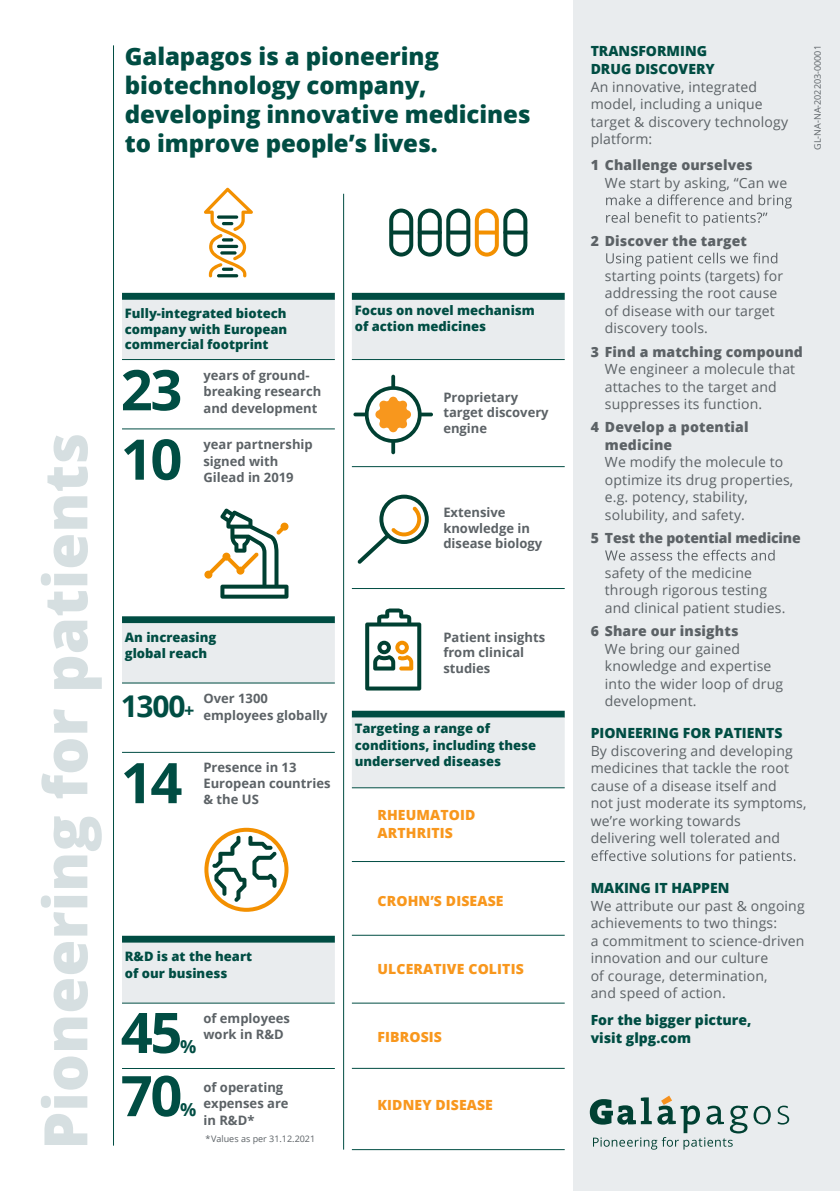
<style>
.page{position:relative;width:840px;height:1191px;background:#fff}
.page>*{position:absolute;margin:0;border:0;box-sizing:border-box;transform-origin:0 0}
.t1{font:800 60px "Open Sans";color:#d6dfe1}
.t2{font:700 56px/69.4px "Open Sans";letter-spacing:-.04em;color:#004d43}
.t3{font:700 30px "Open Sans";color:#004d43}
.t4{font:800 24px/28.8px "Open Sans";letter-spacing:-.005em;color:#004d43}
.t5{font:700 18px "Open Sans";color:#004d43}
.t6{font:14px/17.6px "Open Sans";letter-spacing:.01em;color:#5c6266}
.t7{font:800 14px/17.6px "Open Sans";letter-spacing:.01em;color:#5c6266}
.t8{font:800 14px/18px "Open Sans";color:#004d43}
.t9{font:800 14px/18px "Open Sans";letter-spacing:.01em;color:#f8971d}
.t10{font:800 14px "Open Sans";letter-spacing:-.01em;color:#5c6266}
.t11{font:700 13px/16.4px "Open Sans";color:#5c6266}
.t12{font:800 13px/16.4px "Open Sans";color:#004d43}
.t13{font:9px "Open Sans";color:#5c6266}
.s1{font-size:18px}
</style>
<div class="page">
<div style="left:573px;top:0;width:266px;height:1191px;background:#e9ecee"></div>
<hr style="left:113px;top:45px;width:1px;height:1100px;background:#004d43">
<hr style="left:343px;top:194px;width:1px;height:955px;background:#004d43">
<svg style="left:606px;top:194px;width:185px;height:32px"></svg>
<svg style="left:606px;top:253px;width:170px;height:14px"></svg>
<svg style="left:605px;top:550px;width:169px;height:10px"></svg>
<svg style="left:591px;top:850px;width:204px;height:14px"></svg>
<div style="left:122px;top:293px;width:212px;height:7px;background:#004d43"></div>
<div style="left:122px;top:300px;width:212px;height:60px;background:#e9ecee"></div>
<hr style="left:122px;top:359px;width:212px;height:1px;background:#004d43">
<div style="left:351px;top:300px;width:213px;height:60px;background:#e9ecee"></div>
<hr style="left:351px;top:359px;width:213px;height:1px;background:#004d43">
<hr style="left:122px;top:428px;width:212px;height:1px;background:#004d43">
<div style="left:122px;top:616px;width:212px;height:7px;background:#004d43"></div>
<div style="left:122px;top:623px;width:212px;height:60px;background:#e9ecee"></div>
<hr style="left:122px;top:682px;width:212px;height:1px;background:#004d43">
<hr style="left:122px;top:752px;width:212px;height:1px;background:#004d43">
<div style="left:122px;top:935px;width:212px;height:7px;background:#004d43"></div>
<div style="left:122px;top:942px;width:212px;height:60px;background:#e9ecee"></div>
<hr style="left:122px;top:1002px;width:212px;height:1px;background:#004d43">
<hr style="left:122px;top:1068px;width:212px;height:1px;background:#004d43">
<div style="left:351px;top:293px;width:213px;height:7px;background:#004d43"></div>
<hr style="left:351px;top:466px;width:213px;height:1px;background:#004d43">
<hr style="left:351px;top:588px;width:213px;height:1px;background:#004d43">
<div style="left:351px;top:710px;width:213px;height:7px;background:#004d43"></div>
<div style="left:351px;top:717px;width:213px;height:70px;background:#e9ecee"></div>
<hr style="left:351px;top:787px;width:213px;height:1px;background:#004d43">
<hr style="left:351px;top:861px;width:213px;height:1px;background:#004d43">
<hr style="left:351px;top:935px;width:213px;height:1px;background:#004d43">
<hr style="left:351px;top:1002px;width:213px;height:1px;background:#004d43">
<hr style="left:351px;top:1068px;width:213px;height:1px;background:#004d43">
<hr style="left:351px;top:1149px;width:213px;height:1px;background:#004d43">
<svg style="left:589px;top:1095px;width:199px;height:54px"></svg>
<svg style="left:204px;top:827px;width:84px;height:84px"></svg>
<svg style="left:204px;top:508px;width:84px;height:90px"></svg>
<svg style="left:204px;top:188px;width:49px;height:89px"></svg>
<svg style="left:389px;top:208px;width:138px;height:48px"></svg>
<svg style="left:417px;top:230px;width:24px;height:4px"></svg>
<svg style="left:353px;top:375px;width:80px;height:79px"></svg>
<svg style="left:357px;top:494px;width:71px;height:70px"></svg>
<svg style="left:365px;top:608px;width:56px;height:82px"></svg>
<h3 class="t4" style="left:125px;top:41px;width:407px">Galapagos is a pioneering biotechnology company, developing innovative medicines to improve people’s lives.</h3>
<h1 class="t1" style="left:20px;top:1149px;width:718px;rotate:-90deg">Pioneering for patients</h1>
<p class="t12" style="left:125px;top:305px;width:164px;line-height:15.6px;text-align:justify">Fully-integrated biotech company with European commercial footprint</p>
<p class="t11" style="left:203px;top:366px;width:119px">years of ground&shy;breaking research and development</p>
<p class="t11" style="left:203px;top:436px;width:111px">year partnership signed with<br>Gilead in 2019</p>
<h2 class="t2" style="left:121px;top:354px;width:63px">23<br>10</h2>
<p class="t12" style="left:125px;top:628px;width:93px">An increasing global reach</p>
<p class="t11" style="left:203px;top:690px;width:126px">Over 1300 employees globally</p>
<p class="t11" style="left:203px;top:759px;width:128px;line-height:15.6px">Presence in 13<br>European countries &amp; the US</p>
<h3 class="t3" style="left:121px;top:685px;width:75px">1300<span class="s1">+</span></h3>
<h2 class="t2" style="left:121px;top:746px;width:63px">14</h2>
<p class="t12" style="left:125px;top:947px;width:129px">R&amp;D is at the heart of our business</p>
<p class="t11" style="left:203px;top:1009px;width:88px">of employees work in R&amp;D</p>
<h2 class="t2" style="left:121px;top:996px;width:63px">45</h2>
<p class="t5" style="left:180px;top:1033px;width:18px">%</p>
<h2 class="t2" style="left:121px;top:1059px;width:63px">70</h2>
<p class="t5" style="left:180px;top:1097px;width:18px">%</p>
<p class="t11" style="left:203px;top:1078px;width:87px">of operating expenses are in R&amp;D*</p>
<p class="t13" style="left:205px;top:1132px;width:111px">*Values as per 31.12.2021</p>
<p class="t12" style="left:354px;top:302px;width:181px;line-height:15.6px">Focus on novel mechanism of action medicines</p>
<p class="t11" style="left:443px;top:389px;width:107px;line-height:15.6px">Proprietary target discovery engine</p>
<p class="t11" style="left:443px;top:504px;width:100px;line-height:15.6px">Extensive knowledge in disease biology</p>
<p class="t11" style="left:443px;top:629px;width:103px;line-height:15.6px">Patient insights from clinical studies</p>
<p class="t12" style="left:354px;top:719px;width:183px">Targeting a range of conditions, including these underserved diseases</p>
<p class="t9" style="left:377px;top:805px;width:99px">RHEUMATOID<br>ARTHRITIS</p>
<p class="t9" style="left:377px;top:891px;width:128px">CROHN’S DISEASE</p>
<p class="t9" style="left:377px;top:959px;width:148px">ULCERATIVE COLITIS</p>
<p class="t9" style="left:377px;top:1027px;width:66px">FIBROSIS</p>
<p class="t9" style="left:377px;top:1095px;width:117px">KIDNEY DISEASE</p>
<p class="t8" style="left:590px;top:41px;width:125px">TRANSFORMING<br>DRUG DISCOVERY</p>
<p class="t6" style="left:590px;top:77px;width:199px">An innovative, integrated model, including a unique target &amp; discovery technology platform:</p>
<p class="t7" style="left:590px;top:155px;width:163px">1 Challenge ourselves</p>
<p class="t6" style="left:604px;top:173px;width:184px">We start by asking, “Can we</p>
<p class="t13" style="left:810px;top:150px;width:106px;rotate:-90deg">GL-NA-NA-202203-00001</p>
<p class="t7" style="left:590px;top:231px;width:158px">2 Discover the target</p>
<p class="t6" style="left:604px;top:267px;width:180px">starting points (targets) for addressing the root cause of disease with our target discovery tools.</p>
<p class="t7" style="left:590px;top:342px;width:214px">3 Find a matching compound</p>
<p class="t6" style="left:604px;top:360px;width:192px">We engineer a molecule that attaches to the target and suppresses its function.</p>
<p class="t7" style="left:604px;top:417px;width:145px;text-indent:-14px">4 Develop a potential medicine</p>
<p class="t6" style="left:604px;top:453px;width:190px">We modify the molecule to optimize its drug properties, e.g. potency, stability, solubility, and safety.</p>
<p class="t10" style="left:590px;top:527px;width:211px">5 Test the potential medicine</p>
<p class="t6" style="left:604px;top:564px;width:182px">safety of the medicine through rigorous testing and clinical patient studies.</p>
<p class="t7" style="left:590px;top:621px;width:149px">6 Share our insights</p>
<p class="t6" style="left:604px;top:639px;width:180px">We bring our gained knowledge and expertise into the wider loop of drug development.</p>
<p class="t8" style="left:590px;top:723px;width:193px">PIONEERING FOR PATIENTS</p>
<p class="t6" style="left:590px;top:741px;width:217px">By discovering and developing medicines that tackle the root cause of a disease itself and<br>not just moderate its symptoms, we’re working towards delivering well tolerated and</p>
<p class="t8" style="left:590px;top:878px;width:140px">MAKING IT HAPPEN</p>
<p class="t6" style="left:590px;top:896px;width:215px">We attribute our past &amp; ongoing achievements to two things:<br>a commitment to science-driven innovation and our culture<br>of courage, determination,<br>and speed of action.</p>
<p class="t8" style="left:590px;top:1009px;width:162px">For the bigger picture, visit glpg.com</p>
</div>
